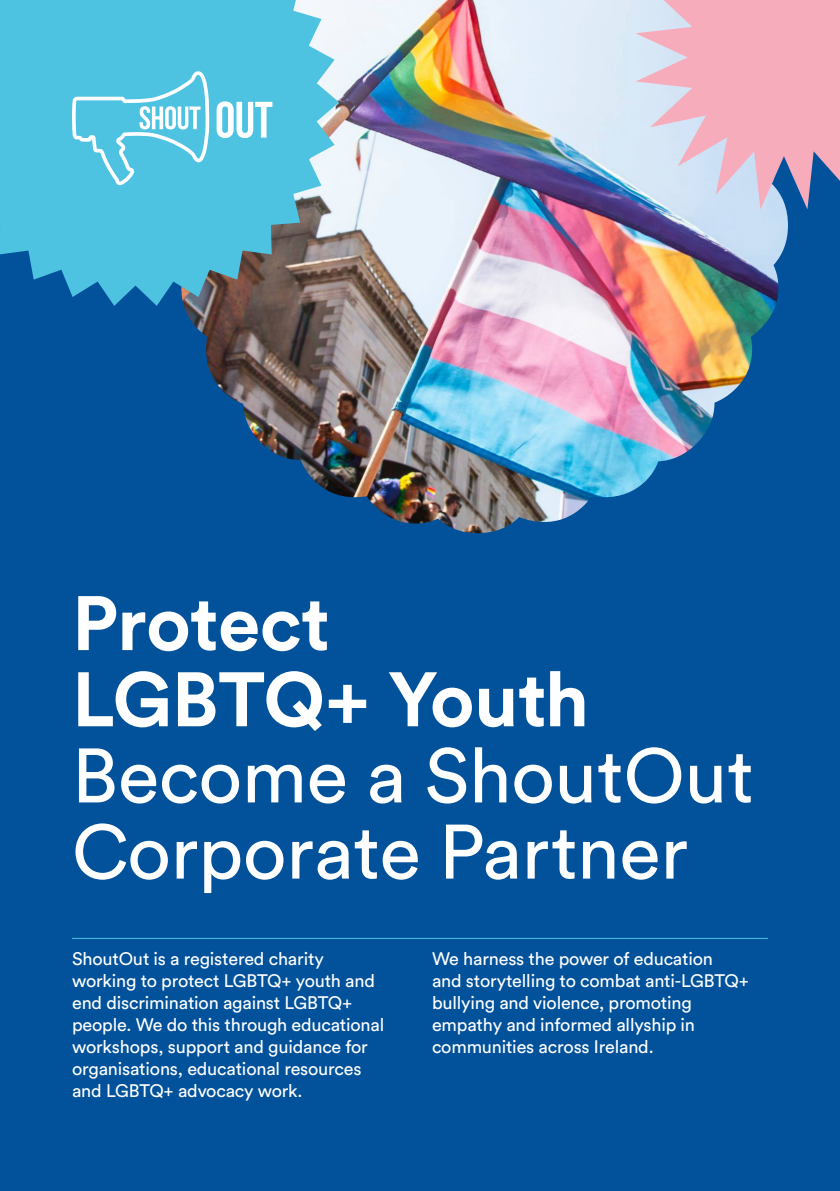
<style>
.page{position:relative;width:840px;height:1191px;background:#fff}
.page>*{position:absolute;margin:0;border:0;box-sizing:border-box;transform-origin:0 0}
.t1{font:76.2px/76.2px "Circular Std";letter-spacing:-.005em;color:#fff}
.t2{font:700 76.2px "Circular Std";letter-spacing:-.005em;color:#fff}
.t3{font:18px/22px "Circular Std";letter-spacing:-.01em;color:#fff}
</style>
<div class="page">
<div style="left:0;top:0;width:839px;height:1191px;background:#01519b"></div>
<img style="left:184px;top:0;width:603px;height:533px">
<svg style="left:0;top:0;width:339px;height:306px;fill:#4dc2e1"></svg>
<svg style="left:635px;top:0;width:204px;height:209px;fill:#f7acbb"></svg>
<svg style="left:72px;top:71px;width:137px;height:114px"></svg>
<svg style="left:216px;top:101px;width:56px;height:37px"></svg>
<hr style="left:72px;top:938px;width:695px;height:1px;background:#4dc2e1">
<p class="t2" style="left:72px;top:574px;width:259px">Protect</p>
<p class="t2" style="left:72px;top:650px;width:518px">LGBTQ+ Youth</p>
<p class="t1" style="left:72px;top:736px;width:683px">Become a ShoutOut<br>Corporate Partner</p>
<p class="t3" style="left:72px;top:947px;width:313px">ShoutOut is a registered charity working to protect LGBTQ+ youth and end discrimination against LGBTQ+ people. We do this through educational workshops, support and guidance for organisations, educational resources and LGBTQ+ advocacy work.</p>
<p class="t3" style="left:432px;top:947px;width:282px">We harness the power of education</p>
<p class="t3" style="left:432px;top:969px;width:318px">and storytelling to combat anti-LGBTQ+ bullying and violence, promoting empathy and informed allyship in communities across Ireland.</p>
</div>
